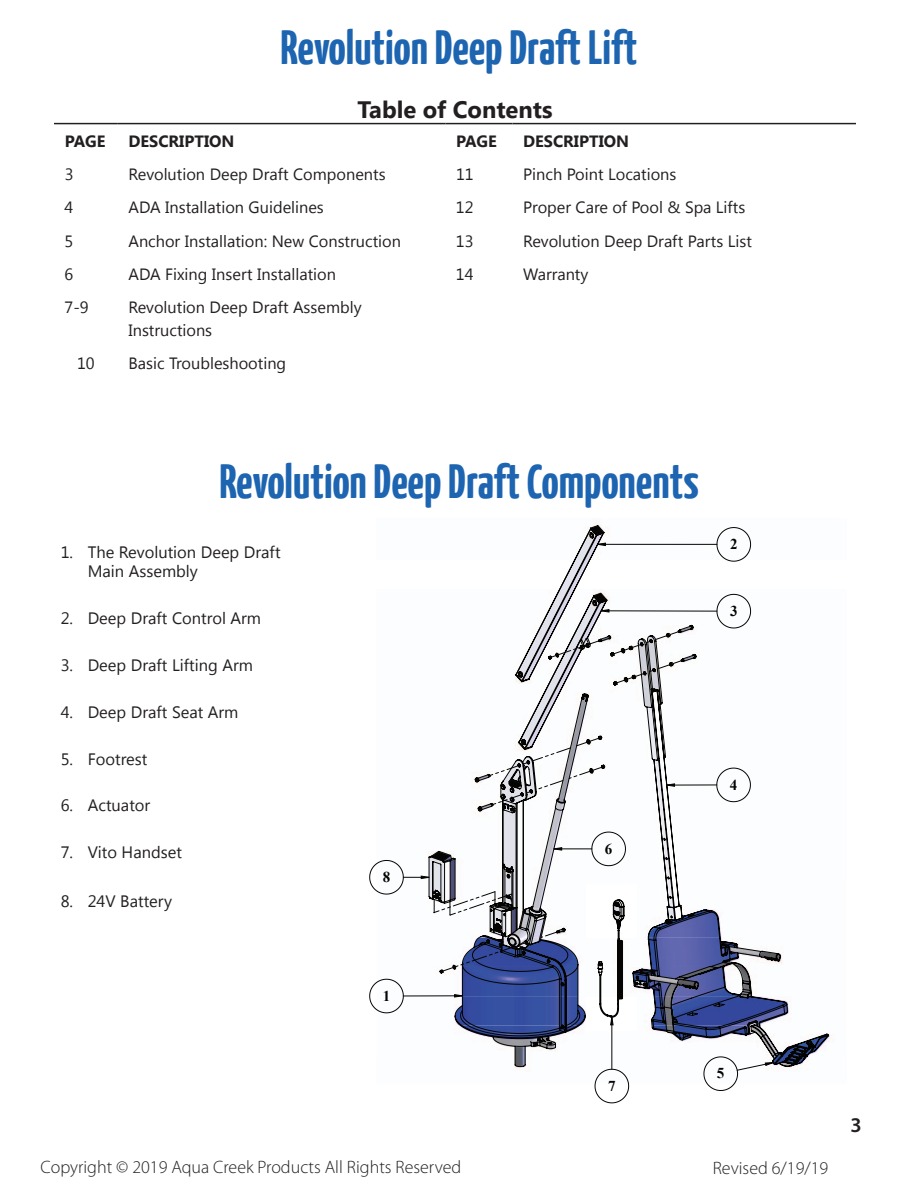
<style>
.page{position:relative;width:918px;height:1188px;background:#fff}
.page>*{position:absolute;margin:0;border:0;box-sizing:border-box;transform-origin:0 0}
.t1{font:700 48px "Yanone Kaffeesatz";color:#1d64b1}
.t2{font:700 23.7px "Segoe UI";color:#231f20}
.t3{font:600 21px "Myriad Pro";color:#231f20}
.t4{font:300 18px "Myriad Pro";color:#231f20}
.t5{font:16.5px/19.8px "Segoe UI";color:#231f20}
.t6{font:16.35px/22.4px "Segoe UI";color:#231f20}
.t7{font:700 16.35px "Segoe UI";color:#231f20}
.t8{font:700 15px "Times New Roman";color:#040503}
</style>
<div class="page">
<svg style="left:428px;top:525px;width:401px;height:542px"></svg>
<svg style="left:433px;top:891px;width:79px;height:25px"></svg>
<svg style="left:440px;top:946px;width:74px;height:27px"></svg>
<svg style="left:520px;top:942px;width:7px;height:3px"></svg>
<svg style="left:541px;top:931px;width:17px;height:7px"></svg>
<svg style="left:489px;top:737px;width:115px;height:69px"></svg>
<svg style="left:613px;top:630px;width:70px;height:55px"></svg>
<svg style="left:549px;top:640px;width:51px;height:19px"></svg>
<svg style="left:597px;top:899px;width:28px;height:119px"></svg>
<hr style="left:54px;top:123px;width:64px;height:1px;background:#231f20">
<hr style="left:118px;top:123px;width:327px;height:1px;background:#231f20">
<hr style="left:445px;top:123px;width:67px;height:1px;background:#231f20">
<hr style="left:512px;top:123px;width:344px;height:1px;background:#231f20">
<h1 class="t1" style="left:281px;top:18px;width:358px">Revolution Deep Draft Lift</h1>
<h2 class="t2" style="left:357px;top:92px;width:197px">Table of Contents</h2>
<p class="t7" style="left:65px;top:129px;width:42px">PAGE</p>
<p class="t7" style="left:129px;top:129px;width:108px">DESCRIPTION</p>
<p class="t7" style="left:456px;top:129px;width:42px">PAGE</p>
<p class="t7" style="left:523px;top:129px;width:108px">DESCRIPTION</p>
<p class="t6" style="left:65px;top:162px;width:10px">3</p>
<p class="t6" style="left:129px;top:162px;width:259px">Revolution Deep Draft Components</p>
<p class="t6" style="left:456px;top:162px;width:19px">11</p>
<p class="t6" style="left:523px;top:162px;width:155px">Pinch Point Locations</p>
<p class="t6" style="left:65px;top:196px;width:10px">4</p>
<p class="t6" style="left:129px;top:196px;width:197px">ADA Installation Guidelines</p>
<p class="t6" style="left:456px;top:196px;width:19px">12</p>
<p class="t6" style="left:523px;top:196px;width:224px">Proper Care of Pool &amp; Spa Lifts</p>
<p class="t6" style="left:65px;top:229px;width:10px">5</p>
<p class="t6" style="left:129px;top:229px;width:274px">Anchor Installation: New Construction</p>
<p class="t6" style="left:456px;top:229px;width:19px">13</p>
<p class="t6" style="left:523px;top:229px;width:230px">Revolution Deep Draft Parts List</p>
<p class="t6" style="left:65px;top:262px;width:10px">6</p>
<p class="t6" style="left:128px;top:262px;width:209px">ADA Fixing Insert Installation</p>
<p class="t6" style="left:456px;top:262px;width:19px">14</p>
<p class="t6" style="left:523px;top:262px;width:67px">Warranty</p>
<p class="t6" style="left:65px;top:296px;width:26px">7-9</p>
<p class="t6" style="left:128px;top:296px;width:235px">Revolution Deep Draft Assembly<br>Instructions</p>
<p class="t6" style="left:77px;top:351px;width:19px">10</p>
<p class="t6" style="left:128px;top:351px;width:159px">Basic Troubleshooting</p>
<h1 class="t1" style="left:219px;top:452px;width:481px">Revolution Deep Draft Components</h1>
<p class="t5" style="left:88px;top:541px;width:194px;text-indent:-27px">1. The Revolution Deep Draft<br>Main Assembly</p>
<p class="t5" style="left:61px;top:608px;width:202px">2. Deep Draft Control Arm</p>
<p class="t5" style="left:61px;top:654px;width:194px">3. Deep Draft Lifting Arm</p>
<p class="t5" style="left:61px;top:701px;width:179px">4. Deep Draft Seat Arm</p>
<p class="t5" style="left:61px;top:748px;width:88px">5. Footrest</p>
<p class="t5" style="left:61px;top:795px;width:91px">6. Actuator</p>
<p class="t5" style="left:61px;top:842px;width:123px">7. Vito Handset</p>
<p class="t5" style="left:61px;top:890px;width:113px">8. 24V Battery</p>
<p class="t8" style="left:383px;top:867px;width:9px">8</p>
<p class="t8" style="left:605px;top:838px;width:9px">6</p>
<p class="t8" style="left:730px;top:534px;width:9px">2</p>
<p class="t8" style="left:730px;top:600px;width:9px">3</p>
<p class="t8" style="left:730px;top:774px;width:9px">4</p>
<p class="t8" style="left:383px;top:985px;width:9px">1</p>
<p class="t8" style="left:608px;top:1075px;width:9px">7</p>
<p class="t8" style="left:717px;top:1063px;width:9px">5</p>
<p class="t4" style="left:41px;top:1157px;width:422px">Copyright © 2019 Aqua Creek Products All Rights Reserved</p>
<p class="t4" style="left:713px;top:1158px;width:117px">Revised 6/19/19</p>
<p class="t3" style="left:851px;top:1112px;width:13px">3</p>
</div>
